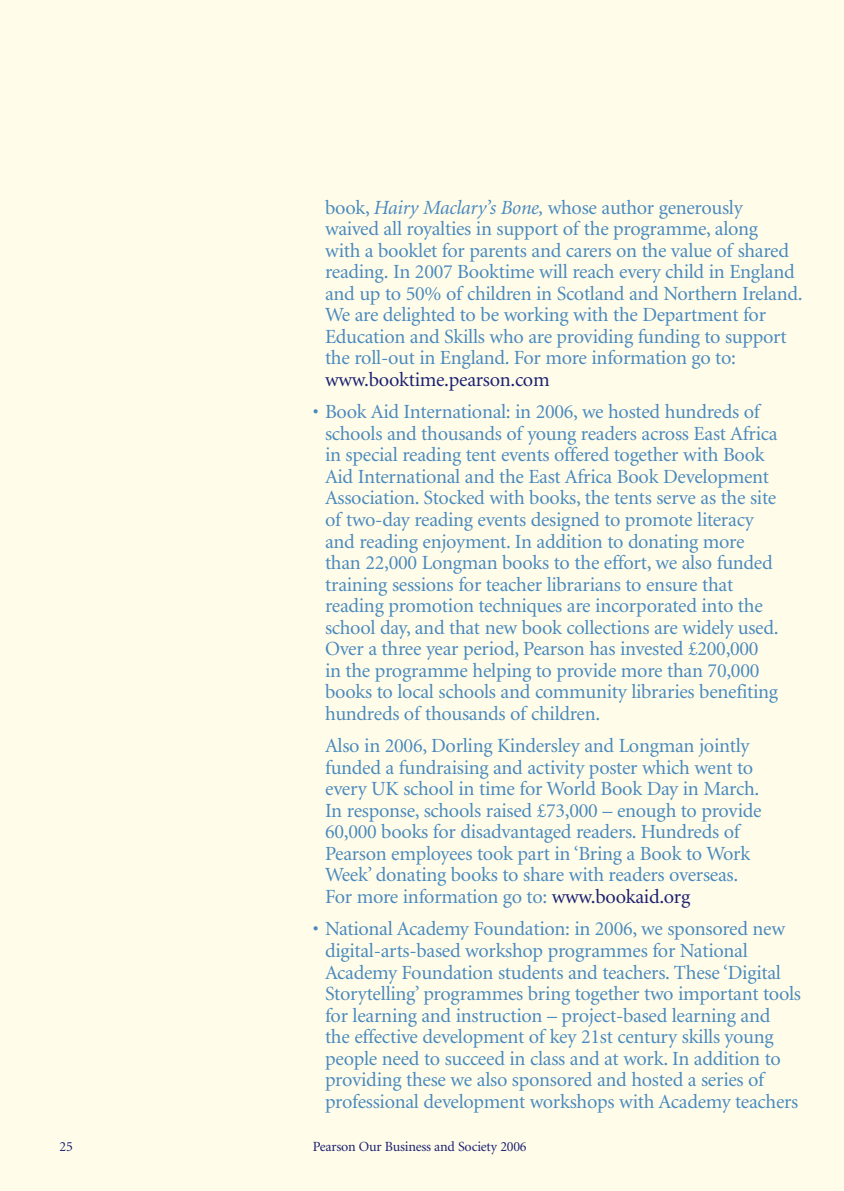
<style>
.page{position:relative;width:844px;height:1191px;background:#fff}
.page>*{position:absolute;margin:0;border:0;box-sizing:border-box;transform-origin:0 0}
.t1{font:20.12px/21.5px "Minion";letter-spacing:-.015em;color:#4a89be}
.t2{font:20.12px "Minion";letter-spacing:-.015em;color:#1c2072}
.t3{font:14px "Minion";letter-spacing:-.015em;color:#1c2072}
.s1{font-style:italic}
.s2{color:#1c2072}
</style>
<div class="page">
<div style="left:0;top:0;width:843px;height:1191px;background:#fffde9"></div>
<p class="t1" style="left:325px;top:198px;width:479px">book, <span class="s1">Hairy Maclary’s Bone,</span> whose author generously<br>waived all royalties in support of the programme, along<br>with a booklet for parents and carers on the value of shared reading. In 2007 Booktime will reach every child in England and up to 50% of children in Scotland and Northern Ireland.<br>We are delighted to be working with the Department for Education and Skills who are providing funding to support the roll-out in England. For more information go to:</p>
<p class="t2" style="left:325px;top:371px;width:226px">www.booktime.pearson.com</p>
<p class="t1" style="left:325px;top:403px;width:455px;text-indent:-12px">• Book Aid International: in 2006, we hosted hundreds of schools and thousands of young readers across East Africa in special reading tent events offered together with Book Aid International and the East Africa Book Development Association. Stocked with books, the tents serve as the site of two-day reading events designed to promote literacy and reading enjoyment. In addition to donating more than 22,000 Longman books to the effort, we also funded training sessions for teacher librarians to ensure that reading promotion techniques are incorporated into the school day, and that new book collections are widely used.<br>Over a three year period, Pearson has invested £200,000 in the programme helping to provide more than 70,000 books to local schools and community libraries benefiting hundreds of thousands of children.</p>
<p class="t1" style="left:325px;top:736px;width:438px">Also in 2006, Dorling Kindersley and Longman jointly funded a fundraising and activity poster which went to every UK school in time for World Book Day in March.<br>In response, schools raised £73,000 – enough to provide 60,000 books for disadvantaged readers. Hundreds of Pearson employees took part in ‘Bring a Book to Work Week’ donating books to share with readers overseas.<br>For more information go to: <span class="s2">www.bookaid.org</span></p>
<p class="t1" style="left:325px;top:920px;width:477px;text-indent:-12px">• National Academy Foundation: in 2006, we sponsored new digital-arts-based workshop programmes for National Academy Foundation students and teachers. These ‘Digital Storytelling’ programmes bring together two important tools for learning and instruction – project-based learning and<br>the effective development of key 21st century skills young people need to succeed in class and at work. In addition to providing these we also sponsored and hosted a series of professional development workshops with Academy teachers</p>
<p class="t3" style="left:60px;top:1141px;width:15px">25</p>
<p class="t3" style="left:313px;top:1141px;width:215px">Pearson Our Business and Society 2006</p>
</div>
